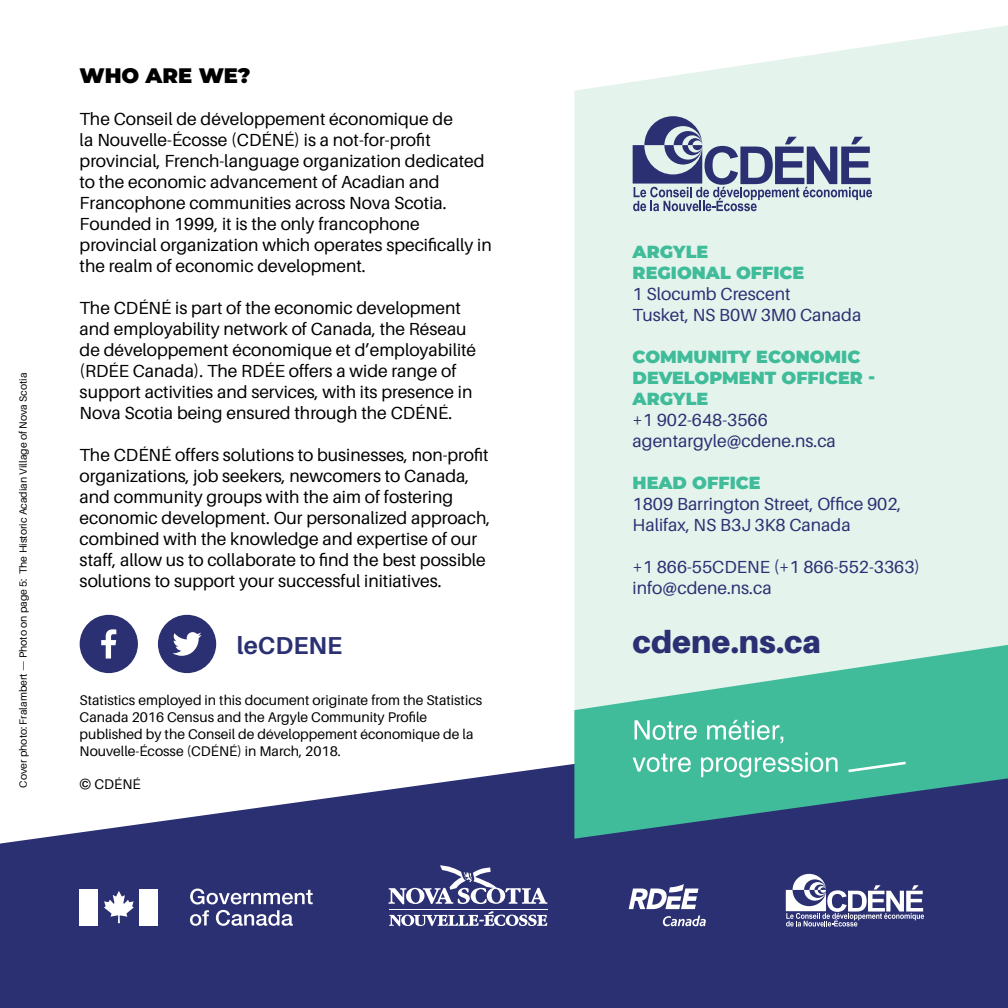
<style>
.page{position:relative;width:1008px;height:1008px;background:#fff}
.page>*{position:absolute;margin:0;border:0;box-sizing:border-box;transform-origin:0 0}
.t1{font:900 31.5px "Aileron";color:#2b3073}
.t2{font:700 24.5px "Aileron";color:#2b3073}
.t3{font:900 21px "Montserrat";color:#000}
.t4{font:17.5px/21px "Aileron";color:#000}
.t5{font:17.5px/21px "Aileron";color:#2b3073}
.t6{font:900 17.5px/21px "Montserrat";color:#40bc9a}
.t7{font:14px/16.8px "Aileron";color:#000}
.t8{font:10.5px "Aileron";color:#000}
</style>
<div class="page">
<div style="left:574px;top:25px;width:434px;height:620px;background:#e4f3ec"></div>
<svg style="left:0;top:764px;width:1008px;height:244px;background:#444984"></svg>
<svg style="left:574px;top:645px;width:434px;height:194px;background:#5aada2"></svg>
<svg style="left:635px;top:720px;width:62px;height:20px"></svg>
<svg style="left:707px;top:720px;width:76px;height:23px"></svg>
<svg style="left:633px;top:754px;width:58px;height:18px"></svg>
<svg style="left:701px;top:752px;width:137px;height:26px;background:#6dccb2"></svg>
<svg style="left:848px;top:762px;width:58px;height:10px"></svg>
<svg style="left:633px;top:116px;width:239px;height:95px;background:#a5b0c2"></svg>
<svg style="left:786px;top:874px;width:138px;height:53px"></svg>
<svg style="left:663px;top:916px;width:43px;height:10px"></svg>
<svg style="left:629px;top:884px;width:69px;height:25px"></svg>
<svg style="left:389px;top:911px;width:158px;height:15px"></svg>
<hr style="left:389px;top:909px;width:159px;height:1px;background:#fff">
<svg style="left:388px;top:865px;width:160px;height:39px"></svg>
<div style="left:80px;top:889px;width:18px;height:37px;background:#fff"></div>
<div style="left:139px;top:889px;width:19px;height:37px;background:#fff"></div>
<svg style="left:104px;top:891px;width:30px;height:32px"></svg>
<svg style="left:190px;top:889px;width:123px;height:37px"></svg>
<svg style="left:80px;top:615px;width:58px;height:58px"></svg>
<svg style="left:158px;top:615px;width:58px;height:58px"></svg>
<p class="t8" style="left:18px;top:788px;width:417px;rotate:-90deg">Cover photo: Fralambert — Photo on page 5: The Historic Acadian Village of Nova Scotia</p>
<p class="t3" style="left:80px;top:60px;width:172px">WHO ARE WE?</p>
<p class="t4" style="left:80px;top:109px;width:414px">The Conseil de développement économique de<br>la Nouvelle‑Écosse (CDÉNÉ) is a not-for-profit provincial, French-language organization dedicated to the economic advancement of Acadian and Francophone communities across Nova Scotia.<br>Founded in 1999, it is the only francophone provincial organization which operates specifically in the realm of economic development.</p>
<p class="t4" style="left:80px;top:298px;width:398px">The CDÉNÉ is part of the economic development and employability network of Canada, the Réseau de développement économique et d’employabilité (RDÉE Canada). The RDÉE offers a wide range of support activities and services, with its presence in Nova Scotia being ensured through the CDÉNÉ.</p>
<p class="t4" style="left:80px;top:445px;width:412px">The CDÉNÉ offers solutions to businesses, non-profit organizations, job seekers, newcomers to Canada, and community groups with the aim of fostering economic development. Our personalized approach, combined with the knowledge and expertise of our staff, allow us to collaborate to find the best possible solutions to support your successful initiatives.</p>
<h2 class="t2" style="left:237px;top:632px;width:107px">leCDENE</h2>
<p class="t7" style="left:80px;top:692px;width:404px">Statistics employed in this document originate from the Statistics Canada 2016 Census and the Argyle Community Profile published by the Conseil de développement économique de la Nouvelle‑Écosse (CDÉNÉ) in March, 2018.</p>
<p class="t7" style="left:80px;top:776px;width:62px">© CDÉNÉ</p>
<p class="t6" style="left:633px;top:241px;width:173px">ARGYLE<br>REGIONAL OFFICE</p>
<p class="t5" style="left:633px;top:284px;width:230px">1 Slocumb Crescent<br>Tusket, NS B0W 3M0 Canada</p>
<p class="t6" style="left:633px;top:346px;width:244px">COMMUNITY ECONOMIC<br>DEVELOPMENT OFFICER -<br>ARGYLE</p>
<p class="t5" style="left:633px;top:410px;width:205px">+1 902-648-3566 agentargyle@cdene.ns.ca</p>
<p class="t6" style="left:633px;top:472px;width:129px">HEAD OFFICE</p>
<p class="t5" style="left:633px;top:494px;width:270px">1809 Barrington Street, Office 902,<br>Halifax, NS B3J 3K8 Canada</p>
<p class="t5" style="left:633px;top:557px;width:289px">+1 866-55CDENE (+1 866-552-3363) info@cdene.ns.ca</p>
<h1 class="t1" style="left:633px;top:624px;width:190px">cdene.ns.ca</h1>
</div>
